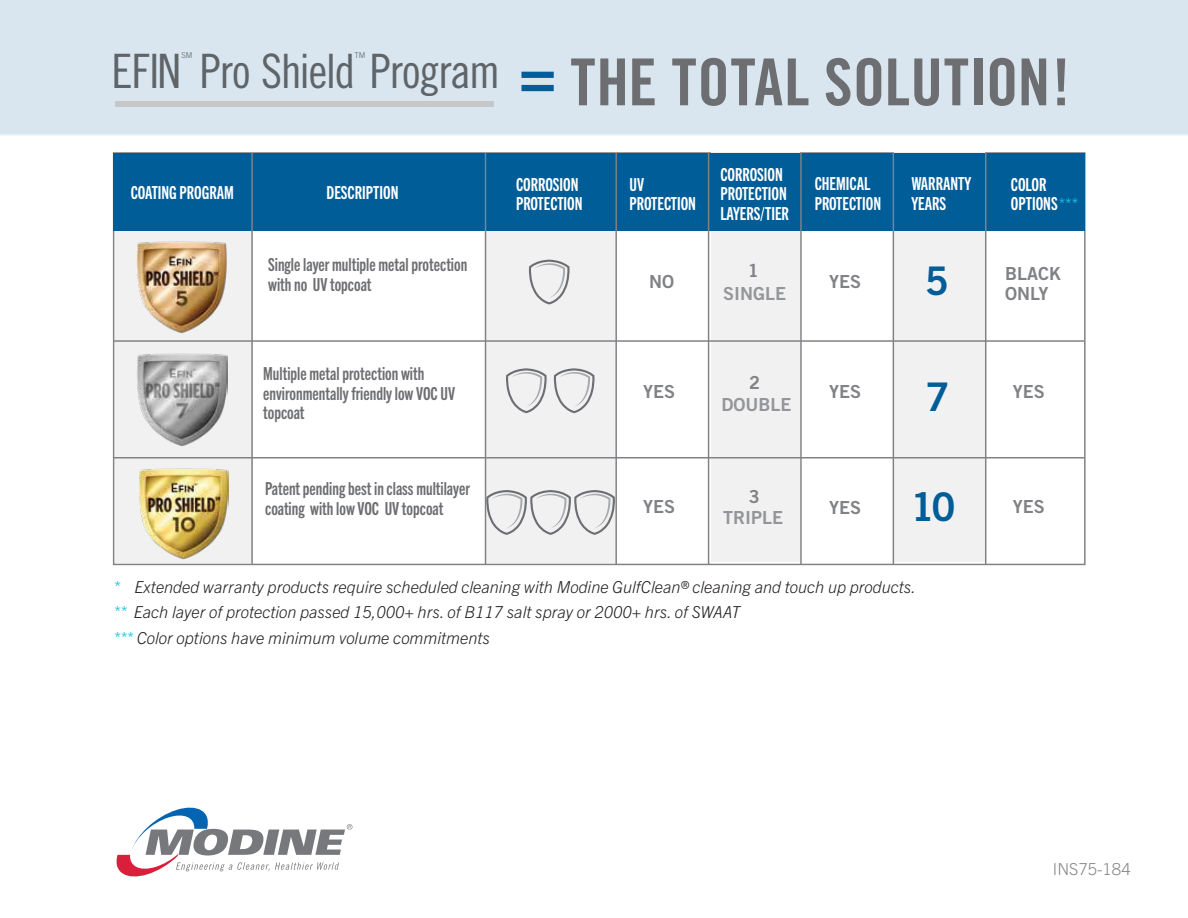
<style>
.page{position:relative;width:1188px;height:918px;background:#fff}
.page>*{position:absolute;margin:0;border:0;box-sizing:border-box;transform-origin:0 0}
.t1{font:64.8px "Trade Gothic Bold Cond Twenty";letter-spacing:.005em;color:#6d6e71}
.t2{font:47.4px "Trade Gothic Cond Eighteen";letter-spacing:-.03em;color:#5f6468}
.t3{font:39.45px "Trade Gothic Bold Two";color:#005d97}
.t4{font:18px/19.5px "Trade Gothic Next LT Pro Bd Cm";color:#6d6e71}
.t5{font:18px/19.5px "Trade Gothic Next LT Pro Bd Cm";color:#fff}
.t6{font:18px/19.5px "Trade Gothic Bold Two";color:#808285}
.t7{font:18px "Trade Gothic Bold Two";color:#939598}
.t8{font:italic 300 16.5px/25.5px "Trade Gothic Next LT Pro";color:#231f20}
.t9{font:300 16.5px "Trade Gothic Next LT Pro";color:#808285}
.t10{font:300 7.95px "Trade Gothic";color:#5f6468}
.s1{font-size:63.75px;color:#005d97}
.s2{font-family:"Trade Gothic Next LT Pro";font-weight:300;font-style:italic;font-size:16.5px;color:#22c0d8}
.s3{color:#22c0d8}
</style>
<div class="page">
<svg style="left:116px;top:807px;width:236px;height:70px"></svg>
<div style="left:113px;top:152px;width:973px;height:413px;background:#fff;border:1px solid #808285"></div>
<div style="left:486px;top:153px;width:130px;height:409px;background:#f1f1f2"></div>
<div style="left:116px;top:153px;width:137px;height:409px;background:#f1f1f2"></div>
<div style="left:711px;top:153px;width:89px;height:409px;background:#f1f1f2"></div>
<div style="left:894px;top:153px;width:91px;height:409px;background:#f1f1f2"></div>
<div style="left:114px;top:153px;width:971px;height:77px;background:#005d97"></div>
<hr style="left:251px;top:153px;width:2px;height:412px;background:#808285">
<hr style="left:485px;top:153px;width:1px;height:412px;background:#808285">
<hr style="left:615px;top:153px;width:2px;height:412px;background:#808285">
<hr style="left:708px;top:153px;width:1px;height:412px;background:#808285">
<hr style="left:800px;top:153px;width:2px;height:412px;background:#808285">
<hr style="left:893px;top:153px;width:1px;height:412px;background:#808285">
<hr style="left:985px;top:153px;width:1px;height:412px;background:#808285">
<hr style="left:114px;top:340px;width:971px;height:2px;background:#808285">
<hr style="left:114px;top:457px;width:971px;height:2px;background:#808285">
<svg style="left:529px;top:260px;width:41px;height:45px"></svg>
<svg style="left:506px;top:368px;width:41px;height:45px"></svg>
<svg style="left:554px;top:368px;width:41px;height:45px"></svg>
<svg style="left:486px;top:490px;width:129px;height:45px"></svg>
<img style="left:136px;top:241px;width:91px;height:93px">
<img style="left:139px;top:468px;width:89px;height:92px">
<img style="left:137px;top:353px;width:91px;height:93px">
<div style="left:0;top:0;width:1188px;height:136px;background:#d9e6ef"></div>
<div style="left:115px;top:101px;width:379px;height:6px;background:#c6c7c9"></div>
<p class="t10" style="left:181px;top:50px;width:12px">SM</p>
<p class="t10" style="left:355px;top:50px;width:12px">TM</p>
<h2 class="t2" style="left:112px;top:43px;width:390px">EFIN Pro Shield Program</h2>
<h1 class="t1" style="left:519px;top:43px;width:553px"><span class="s1">=</span> THE TOTAL SOLUTION!</h1>
<p class="t5" style="left:131px;top:181px;width:105px">COATING PROGRAM</p>
<p class="t5" style="left:327px;top:181px;width:73px">DESCRIPTION</p>
<p class="t5" style="left:516px;top:173px;width:68px">CORROSION<br>PROTECTION</p>
<p class="t5" style="left:630px;top:173px;width:68px">UV<br>PROTECTION</p>
<p class="t5" style="left:720px;top:164px;width:70px">CORROSION<br>PROTECTION<br>LAYERS/TIER</p>
<p class="t5" style="left:815px;top:173px;width:68px">CHEMICAL<br>PROTECTION</p>
<p class="t5" style="left:911px;top:173px;width:62px">WARRANTY<br>YEARS</p>
<p class="t5" style="left:1011px;top:173px;width:68px">COLOR<br>OPTIONS<span class="s2">***</span></p>
<p class="t4" style="left:268px;top:254px;width:201px">Single layer multiple metal protection with no UV topcoat</p>
<p class="t6" style="left:748px;top:261px;width:12px">1</p>
<p class="t6" style="left:1005px;top:264px;width:58px">BLACK<br>ONLY</p>
<h3 class="t3" style="left:925px;top:257px;width:26px">5</h3>
<p class="t6" style="left:829px;top:271px;width:34px">YES</p>
<p class="t6" style="left:649px;top:272px;width:27px">NO</p>
<p class="t7" style="left:723px;top:283px;width:64px">SINGLE</p>
<p class="t4" style="left:263px;top:363px;width:193px">Multiple metal protection with environmentally friendly low VOC UV topcoat</p>
<p class="t4" style="left:265px;top:478px;width:206px">Patent pending best in class multilayer coating with low VOC UV topcoat</p>
<p class="t6" style="left:643px;top:382px;width:34px">YES</p>
<p class="t6" style="left:749px;top:373px;width:12px">2</p>
<p class="t7" style="left:721px;top:394px;width:72px">DOUBLE</p>
<p class="t6" style="left:829px;top:382px;width:34px">YES</p>
<h3 class="t3" style="left:925px;top:373px;width:26px">7</h3>
<p class="t6" style="left:1013px;top:382px;width:34px">YES</p>
<p class="t6" style="left:749px;top:486px;width:12px">3</p>
<h3 class="t3" style="left:910px;top:483px;width:47px">10</h3>
<p class="t6" style="left:643px;top:497px;width:34px">YES</p>
<p class="t6" style="left:1013px;top:497px;width:34px">YES</p>
<p class="t6" style="left:829px;top:497px;width:34px">YES</p>
<p class="t7" style="left:723px;top:507px;width:62px">TRIPLE</p>
<p class="t8" style="left:114px;top:573px;width:804px"><span class="s3">*</span> Extended warranty products require scheduled cleaning with Modine GulfClean® cleaning and touch up products. <span class="s3">**</span> Each layer of protection passed 15,000+ hrs. of B117 salt spray or 2000+ hrs. of SWAAT<br><span class="s3">***</span> Color options have minimum volume commitments</p>
<p class="t9" style="left:1053px;top:858px;width:79px">INS75-184</p>
</div>
